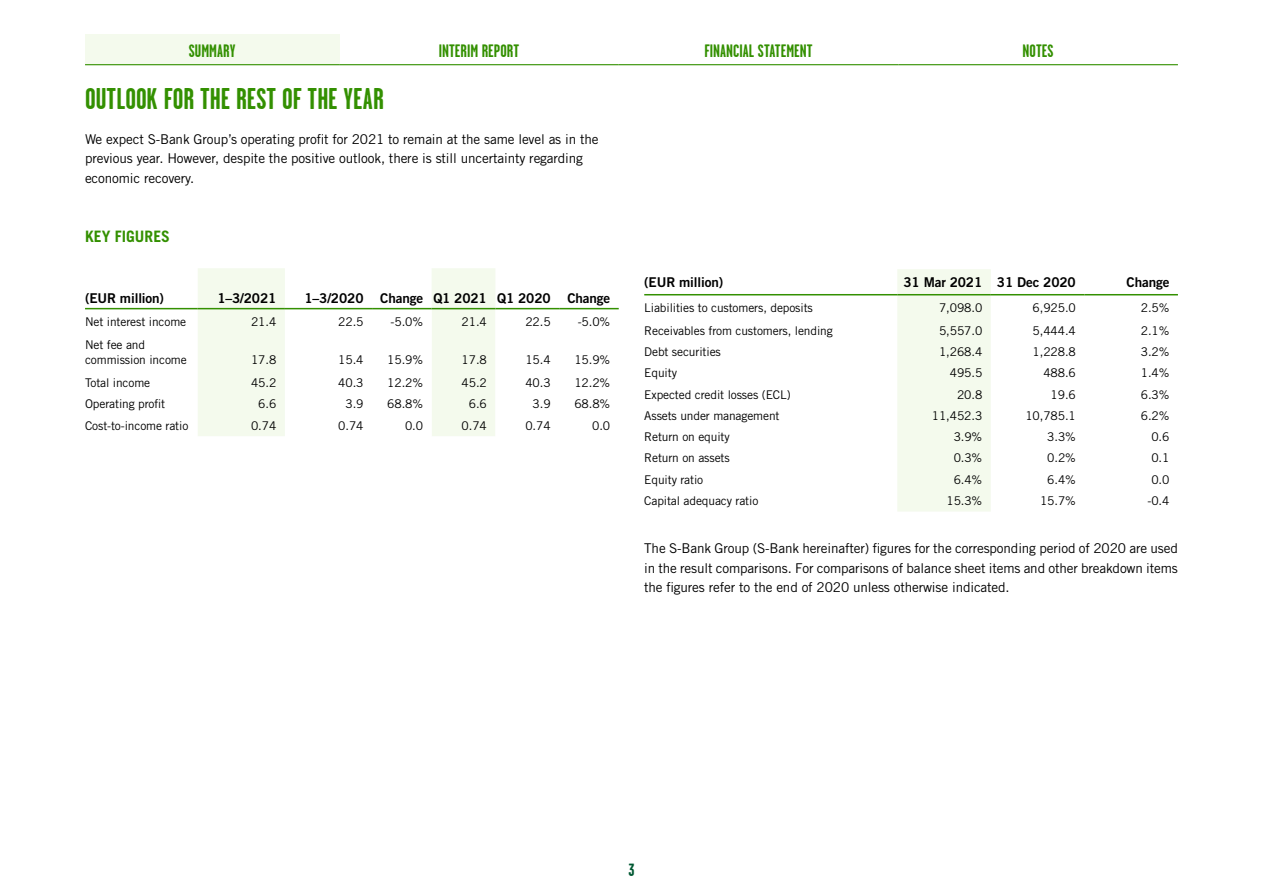
<style>
.page{position:relative;width:1263px;height:893px;background:#fff}
.page>*{position:absolute;margin:0;border:0;box-sizing:border-box;transform-origin:0 0}
.H3_Otsikko_B{font:700 30px "Garage Gothic S Pankki";letter-spacing:.005em;color:#339001}
.t1{font:700 18px "Garage Gothic S Pankki";letter-spacing:.005em;color:#339001}
.t2{font:700 17.7px "Garage Gothic S Pankki";color:#005832}
.Taulukon_otsikko{font:700 15.75px "Trade Gothic LT Std";color:#339001}
.P_Leipis{font:13.5px/19.5px "Trade Gothic LT Std";letter-spacing:-.01em;color:#000;text-align:justify}
.T_ots_numerot{font:13.5px "Trade Gothic LT Std Bd 2";letter-spacing:-.01em;color:#000}
.T_text{font:12px/15px "Trade Gothic LT Std";letter-spacing:-.01em;color:#000}
.T_numerot{font:12px "Trade Gothic LT Std";letter-spacing:-.01em;color:#000}
</style>
<div class="page">
<div style="left:85px;top:34px;width:254px;height:31px;background:#f4faed"></div>
<hr style="left:85px;top:64px;width:254px;height:1px;background:#339001">
<hr style="left:339px;top:64px;width:280px;height:1px;background:#339001">
<hr style="left:619px;top:64px;width:279px;height:1px;background:#339001">
<hr style="left:898px;top:64px;width:280px;height:1px;background:#339001">
<svg style="left:198px;top:268px;width:297px;height:168px;fill:#f4faed"></svg>
<svg style="left:285px;top:309px;width:334px;height:127px"></svg>
<hr style="left:85px;top:308px;width:113px;height:1px;background:#339001">
<hr style="left:198px;top:308px;width:87px;height:1px;background:#339001">
<hr style="left:285px;top:308px;width:87px;height:1px;background:#339001">
<hr style="left:372px;top:308px;width:60px;height:1px;background:#339001">
<hr style="left:432px;top:308px;width:63px;height:1px;background:#339001">
<hr style="left:495px;top:308px;width:64px;height:1px;background:#339001">
<hr style="left:559px;top:308px;width:60px;height:1px;background:#339001">
<svg style="left:897px;top:269px;width:281px;height:243px"></svg>
<hr style="left:644px;top:294px;width:253px;height:1px;background:#339001">
<hr style="left:897px;top:294px;width:94px;height:1px;background:#339001">
<hr style="left:991px;top:294px;width:93px;height:1px;background:#339001">
<hr style="left:1084px;top:294px;width:94px;height:1px;background:#339001">
<h2 class="t1" style="left:189px;top:41px;width:48px">SUMMARY</h2>
<h2 class="t1" style="left:439px;top:41px;width:82px">INTERIM REPORT</h2>
<h2 class="t1" style="left:704px;top:41px;width:110px">FINANCIAL STATEMENT</h2>
<h2 class="t1" style="left:1022px;top:41px;width:33px">NOTES</h2>
<h3 class="H3_Otsikko_B" style="left:85px;top:83px;width:300px">OUTLOOK FOR THE REST OF THE YEAR</h3>
<p class="P_Leipis" style="left:85px;top:129px;width:515px;text-align:left">We expect S-Bank Group’s operating profit for 2021 to remain at the same level as in the previous year. However, despite the positive outlook, there is still uncertainty regarding economic recovery.</p>
<p class="Taulukon_otsikko" style="left:85px;top:227px;width:86px">KEY FIGURES</p>
<p class="T_ots_numerot" style="left:85px;top:289px;width:81px">(EUR million)</p>
<p class="T_ots_numerot" style="left:217px;top:289px;width:61px">1–3/2021</p>
<p class="T_ots_numerot" style="left:304px;top:289px;width:61px">1–3/2020</p>
<p class="T_ots_numerot" style="left:380px;top:289px;width:44px">Change</p>
<p class="T_ots_numerot" style="left:433px;top:289px;width:55px">Q1 2021</p>
<p class="T_ots_numerot" style="left:497px;top:289px;width:55px">Q1 2020</p>
<p class="T_ots_numerot" style="left:567px;top:289px;width:44px">Change</p>
<p class="T_text" style="left:85px;top:314px;width:103px">Net interest income</p>
<p class="T_numerot" style="left:251px;top:314px;width:27px">21.4</p>
<p class="T_numerot" style="left:338px;top:314px;width:27px">22.5</p>
<p class="T_numerot" style="left:391px;top:314px;width:34px">-5.0%</p>
<p class="T_numerot" style="left:462px;top:314px;width:27px">21.4</p>
<p class="T_numerot" style="left:525px;top:314px;width:27px">22.5</p>
<p class="T_numerot" style="left:578px;top:314px;width:34px">-5.0%</p>
<p class="T_text" style="left:85px;top:337px;width:103px">Net fee and commission income</p>
<p class="T_numerot" style="left:251px;top:352px;width:27px">17.8</p>
<p class="T_numerot" style="left:338px;top:352px;width:27px">15.4</p>
<p class="T_numerot" style="left:387px;top:352px;width:37px">15.9%</p>
<p class="T_numerot" style="left:462px;top:352px;width:27px">17.8</p>
<p class="T_numerot" style="left:525px;top:352px;width:27px">15.4</p>
<p class="T_numerot" style="left:574px;top:352px;width:37px">15.9%</p>
<p class="T_text" style="left:85px;top:375px;width:67px">Total income</p>
<p class="T_numerot" style="left:251px;top:376px;width:27px">45.2</p>
<p class="T_numerot" style="left:338px;top:376px;width:27px">40.3</p>
<p class="T_numerot" style="left:387px;top:376px;width:37px">12.2%</p>
<p class="T_numerot" style="left:462px;top:376px;width:27px">45.2</p>
<p class="T_numerot" style="left:525px;top:376px;width:27px">40.3</p>
<p class="T_numerot" style="left:574px;top:376px;width:37px">12.2%</p>
<p class="T_text" style="left:85px;top:396px;width:81px">Operating profit</p>
<p class="T_numerot" style="left:258px;top:397px;width:20px">6.6</p>
<p class="T_numerot" style="left:345px;top:397px;width:20px">3.9</p>
<p class="T_numerot" style="left:387px;top:397px;width:37px">68.8%</p>
<p class="T_numerot" style="left:469px;top:397px;width:20px">6.6</p>
<p class="T_numerot" style="left:533px;top:397px;width:20px">3.9</p>
<p class="T_numerot" style="left:574px;top:397px;width:37px">68.8%</p>
<p class="T_text" style="left:85px;top:418px;width:105px">Cost-to-income ratio</p>
<p class="T_numerot" style="left:251px;top:418px;width:27px">0.74</p>
<p class="T_numerot" style="left:338px;top:418px;width:27px">0.74</p>
<p class="T_numerot" style="left:405px;top:418px;width:20px">0.0</p>
<p class="T_numerot" style="left:462px;top:418px;width:27px">0.74</p>
<p class="T_numerot" style="left:525px;top:418px;width:27px">0.74</p>
<p class="T_numerot" style="left:592px;top:418px;width:20px">0.0</p>
<p class="T_ots_numerot" style="left:644px;top:274px;width:81px">(EUR million)</p>
<p class="T_ots_numerot" style="left:903px;top:274px;width:80px">31 Mar 2021</p>
<p class="T_ots_numerot" style="left:997px;top:274px;width:80px">31 Dec 2020</p>
<p class="T_ots_numerot" style="left:1126px;top:274px;width:44px">Change</p>
<p class="T_text" style="left:644px;top:300px;width:170px">Liabilities to customers, deposits</p>
<p class="T_numerot" style="left:939px;top:300px;width:45px">7,098.0</p>
<p class="T_numerot" style="left:1032px;top:300px;width:45px">6,925.0</p>
<p class="T_numerot" style="left:1141px;top:300px;width:30px">2.5%</p>
<p class="T_text" style="left:644px;top:323px;width:190px">Receivables from customers, lending</p>
<p class="T_numerot" style="left:939px;top:323px;width:45px">5,557.0</p>
<p class="T_numerot" style="left:1032px;top:323px;width:45px">5,444.4</p>
<p class="T_numerot" style="left:1141px;top:323px;width:30px">2.1%</p>
<p class="T_text" style="left:644px;top:345px;width:78px">Debt securities</p>
<p class="T_numerot" style="left:939px;top:345px;width:45px">1,268.4</p>
<p class="T_numerot" style="left:1032px;top:345px;width:45px">1,228.8</p>
<p class="T_numerot" style="left:1141px;top:345px;width:30px">3.2%</p>
<p class="T_text" style="left:644px;top:365px;width:34px">Equity</p>
<p class="T_numerot" style="left:950px;top:366px;width:34px">495.5</p>
<p class="T_numerot" style="left:1043px;top:366px;width:34px">488.6</p>
<p class="T_numerot" style="left:1141px;top:366px;width:30px">1.4%</p>
<p class="T_text" style="left:644px;top:387px;width:148px">Expected credit losses (ECL)</p>
<p class="T_numerot" style="left:957px;top:387px;width:27px">20.8</p>
<p class="T_numerot" style="left:1050px;top:387px;width:27px">19.6</p>
<p class="T_numerot" style="left:1141px;top:387px;width:30px">6.3%</p>
<p class="T_text" style="left:644px;top:408px;width:137px">Assets under management</p>
<p class="T_numerot" style="left:932px;top:408px;width:52px">11,452.3</p>
<p class="T_numerot" style="left:1025px;top:408px;width:52px">10,785.1</p>
<p class="T_numerot" style="left:1141px;top:408px;width:30px">6.2%</p>
<p class="T_text" style="left:644px;top:429px;width:87px">Return on equity</p>
<p class="T_numerot" style="left:954px;top:430px;width:30px">3.9%</p>
<p class="T_numerot" style="left:1047px;top:430px;width:30px">3.3%</p>
<p class="T_numerot" style="left:1151px;top:430px;width:20px">0.6</p>
<p class="T_text" style="left:644px;top:450px;width:87px">Return on assets</p>
<p class="T_numerot" style="left:954px;top:451px;width:30px">0.3%</p>
<p class="T_numerot" style="left:1047px;top:451px;width:30px">0.2%</p>
<p class="T_numerot" style="left:1151px;top:451px;width:20px">0.1</p>
<p class="T_text" style="left:644px;top:472px;width:61px">Equity ratio</p>
<p class="T_numerot" style="left:954px;top:472px;width:30px">6.4%</p>
<p class="T_numerot" style="left:1047px;top:472px;width:30px">6.4%</p>
<p class="T_numerot" style="left:1151px;top:472px;width:20px">0.0</p>
<p class="T_text" style="left:644px;top:493px;width:116px">Capital adequacy ratio</p>
<p class="T_numerot" style="left:946px;top:493px;width:37px">15.3%</p>
<p class="T_numerot" style="left:1040px;top:493px;width:37px">15.7%</p>
<p class="T_numerot" style="left:1147px;top:493px;width:23px">-0.4</p>
<p class="P_Leipis" style="left:644px;top:538px;width:535px">The S-Bank Group (S-Bank hereinafter) figures for the corresponding period of 2020 are used in the result comparisons. For comparisons of balance sheet items and other breakdown items the figures refer to the end of 2020 unless otherwise indicated.</p>
<h3 class="t2" style="left:628px;top:860px;width:7px">3</h3>
</div>
